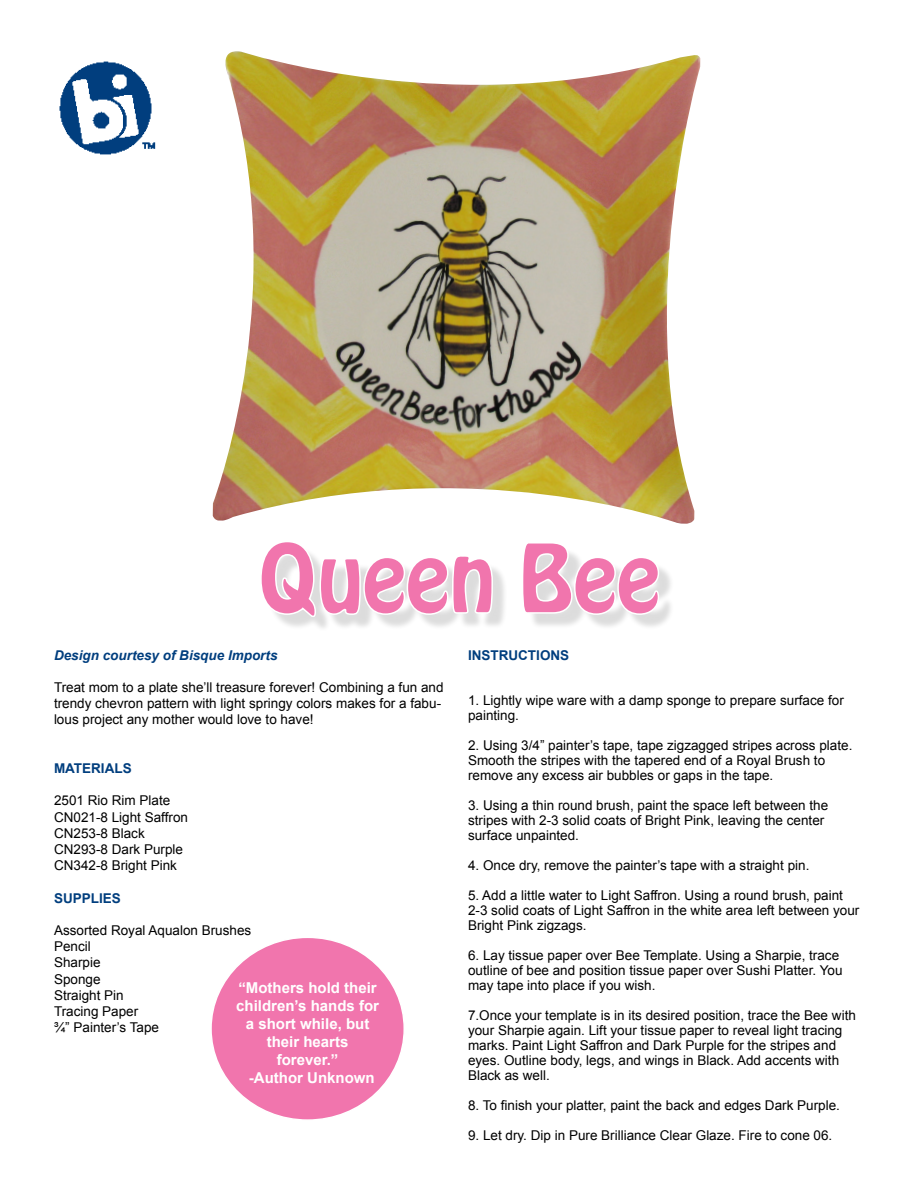
<style>
.page{position:relative;width:918px;height:1188px;background:#fff}
.page>*{position:absolute;margin:0;border:0;box-sizing:border-box;transform-origin:0 0}
.t1{font:82.5px "Hobo Std";color:#f175ad}
.t2{font:700 15px/18px "Arial";color:#fff;text-align:center}
.t3{font:13.5px/15px "Arial";color:#000}
.t4{font:italic 700 13.5px "Arial";color:#003e7e}
.t5{font:700 13.5px "Arial";color:#003e7e}
</style>
<div class="page">
<div style="left:211px;top:937px;width:193px;height:183px;background:#f175ad;border-radius:50%"></div>
<img style="left:59px;top:61px;width:97px;height:94px">
<div style="left:266px;top:547px;width:408px;height:86px;background:#000;opacity:.14"></div>
<svg style="left:266px;top:547px;width:228px;height:72px"></svg>
<svg style="left:520px;top:547px;width:141px;height:69px"></svg>
<img style="left:213px;top:51px;width:487px;height:473px">
<h1 class="t1" style="left:258px;top:521px;width:404px">Queen Bee</h1>
<p class="t4" style="left:54px;top:646px;width:225px">Design courtesy of Bisque Imports</p>
<p class="t3" style="left:54px;top:679px;width:391px;line-height:16.2px">Treat mom to a plate she’ll treasure forever! Combining a fun and trendy chevron pattern with light springy colors makes for a fabu&shy;lous project any mother would love to have!</p>
<p class="t5" style="left:54px;top:759px;width:79px">MATERIALS</p>
<p class="t3" style="left:54px;top:793px;width:136px;line-height:16.2px">2501 Rio Rim Plate<br>CN021-8 Light Saffron<br>CN253-8 Black<br>CN293-8 Dark Purple<br>CN342-8 Bright Pink</p>
<p class="t5" style="left:54px;top:889px;width:68px">SUPPLIES</p>
<p class="t3" style="left:54px;top:922px;width:199px;line-height:16.2px">Assorted Royal Aqualon Brushes<br>Pencil<br>Sharpie<br>Sponge<br>Straight Pin<br>Tracing Paper<br>¾” Painter’s Tape</p>
<p class="t2" style="left:236px;top:979px;width:144px">“Mothers hold their children’s hands for a short while, but their hearts forever.”<br>-Author Unknown</p>
<p class="t5" style="left:468px;top:646px;width:103px">INSTRUCTIONS</p>
<p class="t3" style="left:468px;top:693px;width:377px">1. Lightly wipe ware with a damp sponge to prepare surface for painting.</p>
<p class="t3" style="left:468px;top:738px;width:386px">2. Using 3/4” painter’s tape, tape zigzagged stripes across plate.<br>Smooth the stripes with the tapered end of a Royal Brush to remove any excess air bubbles or gaps in the tape.</p>
<p class="t3" style="left:468px;top:798px;width:362px">3. Using a thin round brush, paint the space left between the stripes with 2-3 solid coats of Bright Pink, leaving the center surface unpainted.</p>
<p class="t3" style="left:468px;top:858px;width:343px">4. Once dry, remove the painter’s tape with a straight pin.</p>
<p class="t3" style="left:468px;top:888px;width:393px">5. Add a little water to Light Saffron. Using a round brush, paint<br>2-3 solid coats of Light Saffron in the white area left between your<br>Bright Pink zigzags.</p>
<p class="t3" style="left:468px;top:948px;width:376px">6. Lay tissue paper over Bee Template. Using a Sharpie, trace outline of bee and position tissue paper over Sushi Platter. You may tape into place if you wish.</p>
<p class="t3" style="left:468px;top:1007px;width:389px">7.Once your template is in its desired position, trace the Bee with your Sharpie again. Lift your tissue paper to reveal light tracing marks. Paint Light Saffron and Dark Purple for the stripes and eyes. Outline body, legs, and wings in Black. Add accents with Black as well.</p>
<p class="t3" style="left:468px;top:1097px;width:373px">8. To finish your platter, paint the back and edges Dark Purple.</p>
<p class="t3" style="left:468px;top:1127px;width:366px">9. Let dry. Dip in Pure Brilliance Clear Glaze. Fire to cone 06.</p>
</div>
